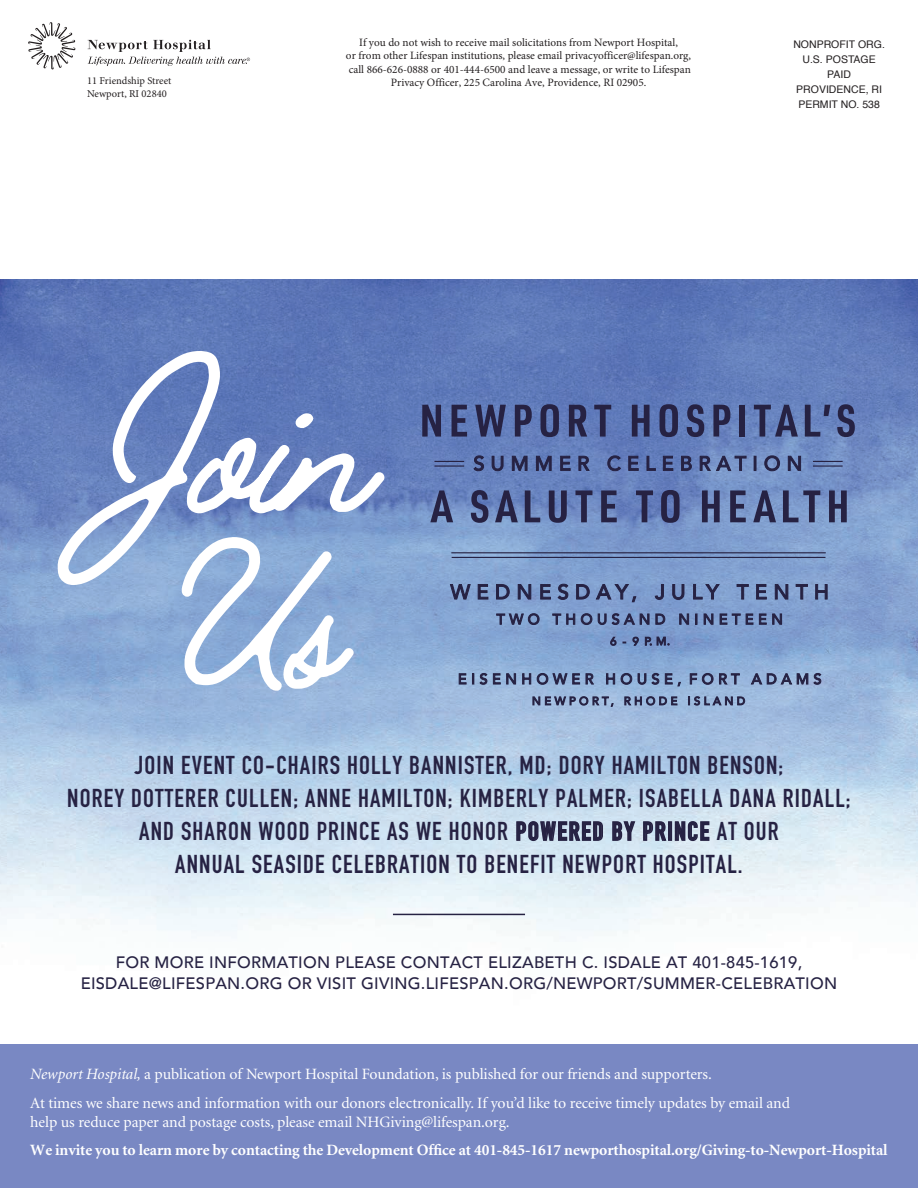
<style>
.page{position:relative;width:918px;height:1188px;background:#fff}
.page>*{position:absolute;margin:0;border:0;box-sizing:border-box;transform-origin:0 0}
.t1{font:700 25.5px/33px "DIN Condensed";letter-spacing:.045em;color:#262243;text-align:center}
.t2{font:500 16.5px/21px "Avenir";letter-spacing:.015em;color:#262243;text-align:center}
.t3{font:15.75px/28.5px "Minion";letter-spacing:-.005em;color:#fff}
.t4{font:700 15.75px "Minion";letter-spacing:-.005em;color:#fff}
.t5{font:11.25px/13.5px "Minion Pro";color:#231f20;text-align:center}
.t6{font:10.5px/15px "Helvetica";color:#231f20;text-align:center}
.t7{font:10.5px/13.5px "Minion Pro";color:#231f20}
.s1{font-style:italic}
</style>
<div class="page">
<img style="left:0;top:280px;width:918px;height:659px">
<svg style="left:28px;top:22px;width:47px;height:48px"></svg>
<svg style="left:88px;top:40px;width:162px;height:26px"></svg>
<div style="left:0;top:1044px;width:918px;height:144px;background:#7988c3"></div>
<svg style="left:422px;top:405px;width:19px;height:32px"></svg>
<svg style="left:452px;top:405px;width:15px;height:32px"></svg>
<svg style="left:475px;top:405px;width:31px;height:32px"></svg>
<svg style="left:515px;top:405px;width:17px;height:32px"></svg>
<svg style="left:541px;top:404px;width:18px;height:33px"></svg>
<svg style="left:569px;top:405px;width:18px;height:32px"></svg>
<svg style="left:594px;top:405px;width:17px;height:32px"></svg>
<svg style="left:632px;top:405px;width:18px;height:32px"></svg>
<svg style="left:660px;top:404px;width:18px;height:33px"></svg>
<svg style="left:687px;top:404px;width:17px;height:33px"></svg>
<svg style="left:713px;top:405px;width:17px;height:32px"></svg>
<div style="left:739px;top:405px;width:6px;height:32px;background:#262243"></div>
<svg style="left:754px;top:405px;width:44px;height:32px"></svg>
<svg style="left:805px;top:405px;width:25px;height:32px"></svg>
<svg style="left:837px;top:404px;width:18px;height:33px"></svg>
<svg style="left:473px;top:455px;width:11px;height:16px"></svg>
<svg style="left:492px;top:456px;width:12px;height:15px"></svg>
<svg style="left:512px;top:456px;width:16px;height:15px"></svg>
<svg style="left:536px;top:456px;width:16px;height:15px"></svg>
<svg style="left:560px;top:456px;width:11px;height:15px"></svg>
<svg style="left:578px;top:456px;width:12px;height:15px"></svg>
<svg style="left:607px;top:455px;width:14px;height:16px"></svg>
<svg style="left:628px;top:456px;width:11px;height:15px"></svg>
<svg style="left:646px;top:456px;width:10px;height:15px"></svg>
<svg style="left:663px;top:456px;width:10px;height:15px"></svg>
<svg style="left:681px;top:456px;width:11px;height:15px"></svg>
<svg style="left:700px;top:456px;width:47px;height:15px"></svg>
<svg style="left:754px;top:456px;width:2px;height:15px"></svg>
<svg style="left:764px;top:455px;width:16px;height:16px"></svg>
<svg style="left:788px;top:456px;width:13px;height:15px"></svg>
<svg style="left:430px;top:490px;width:23px;height:32px"></svg>
<svg style="left:471px;top:490px;width:17px;height:33px"></svg>
<svg style="left:495px;top:490px;width:23px;height:32px"></svg>
<svg style="left:525px;top:490px;width:15px;height:32px"></svg>
<svg style="left:549px;top:490px;width:18px;height:33px"></svg>
<svg style="left:575px;top:490px;width:17px;height:32px"></svg>
<svg style="left:601px;top:490px;width:16px;height:32px"></svg>
<svg style="left:636px;top:490px;width:17px;height:32px"></svg>
<svg style="left:661px;top:490px;width:19px;height:33px"></svg>
<svg style="left:702px;top:490px;width:18px;height:32px"></svg>
<svg style="left:730px;top:490px;width:16px;height:32px"></svg>
<svg style="left:753px;top:490px;width:23px;height:32px"></svg>
<svg style="left:783px;top:490px;width:37px;height:32px"></svg>
<svg style="left:829px;top:490px;width:18px;height:32px"></svg>
<hr style="left:434px;top:461px;width:30px;height:1px;background:#262243">
<hr style="left:434px;top:465px;width:30px;height:2px;background:#262243">
<hr style="left:813px;top:461px;width:30px;height:1px;background:#262243">
<hr style="left:813px;top:465px;width:30px;height:2px;background:#262243">
<hr style="left:451px;top:552px;width:375px;height:1px;background:#262243">
<hr style="left:452px;top:557px;width:373px;height:1px;background:#262243">
<svg style="left:516px;top:810px;width:88px;height:53px;background:#b1c0d1"></svg>
<svg style="left:612px;top:820px;width:24px;height:22px"></svg>
<svg style="left:642px;top:820px;width:25px;height:22px"></svg>
<div style="left:668px;top:821px;width:4px;height:20px;border:2px solid #262243"></div>
<svg style="left:674px;top:820px;width:36px;height:22px"></svg>
<svg style="left:55px;top:349px;width:333px;height:239px"></svg>
<svg style="left:180px;top:535px;width:172px;height:158px"></svg>
<hr style="left:393px;top:914px;width:132px;height:1px;background:#262243">
<svg style="left:450px;top:583px;width:21px;height:18px"></svg>
<svg style="left:478px;top:584px;width:11px;height:16px"></svg>
<svg style="left:496px;top:584px;width:14px;height:16px"></svg>
<svg style="left:518px;top:584px;width:13px;height:16px"></svg>
<svg style="left:540px;top:584px;width:11px;height:16px"></svg>
<svg style="left:557px;top:584px;width:12px;height:16px"></svg>
<svg style="left:576px;top:584px;width:14px;height:16px"></svg>
<svg style="left:596px;top:584px;width:41px;height:19px"></svg>
<svg style="left:655px;top:584px;width:9px;height:16px"></svg>
<svg style="left:672px;top:584px;width:13px;height:16px"></svg>
<svg style="left:693px;top:584px;width:27px;height:16px"></svg>
<svg style="left:736px;top:584px;width:13px;height:16px"></svg>
<svg style="left:756px;top:584px;width:11px;height:16px"></svg>
<svg style="left:775px;top:584px;width:13px;height:16px"></svg>
<svg style="left:796px;top:584px;width:12px;height:16px"></svg>
<svg style="left:815px;top:584px;width:13px;height:16px"></svg>
<svg style="left:497px;top:614px;width:42px;height:11px"></svg>
<svg style="left:553px;top:614px;width:8px;height:10px"></svg>
<svg style="left:567px;top:614px;width:8px;height:10px"></svg>
<svg style="left:581px;top:614px;width:11px;height:11px"></svg>
<svg style="left:598px;top:614px;width:8px;height:11px"></svg>
<svg style="left:612px;top:614px;width:37px;height:11px"></svg>
<svg style="left:656px;top:614px;width:9px;height:10px"></svg>
<svg style="left:680px;top:614px;width:9px;height:10px"></svg>
<svg style="left:704px;top:614px;width:9px;height:10px"></svg>
<svg style="left:720px;top:614px;width:20px;height:10px"></svg>
<svg style="left:746px;top:614px;width:7px;height:10px"></svg>
<svg style="left:759px;top:614px;width:7px;height:10px"></svg>
<svg style="left:772px;top:614px;width:10px;height:10px"></svg>
<svg style="left:459px;top:674px;width:7px;height:10px"></svg>
<svg style="left:472px;top:674px;width:2px;height:10px"></svg>
<svg style="left:480px;top:673px;width:7px;height:11px"></svg>
<svg style="left:493px;top:674px;width:7px;height:10px"></svg>
<svg style="left:506px;top:674px;width:10px;height:10px"></svg>
<svg style="left:522px;top:674px;width:9px;height:10px"></svg>
<svg style="left:537px;top:673px;width:30px;height:11px"></svg>
<svg style="left:573px;top:674px;width:7px;height:10px"></svg>
<svg style="left:586px;top:674px;width:8px;height:10px"></svg>
<svg style="left:606px;top:674px;width:9px;height:10px"></svg>
<svg style="left:621px;top:673px;width:11px;height:11px"></svg>
<svg style="left:638px;top:674px;width:8px;height:10px"></svg>
<svg style="left:652px;top:673px;width:7px;height:11px"></svg>
<svg style="left:665px;top:674px;width:7px;height:10px"></svg>
<svg style="left:678px;top:682px;width:3px;height:4px"></svg>
<svg style="left:690px;top:673px;width:23px;height:11px"></svg>
<svg style="left:719px;top:674px;width:21px;height:10px"></svg>
<svg style="left:751px;top:674px;width:57px;height:10px"></svg>
<svg style="left:814px;top:673px;width:7px;height:11px"></svg>
<svg style="left:533px;top:697px;width:80px;height:10px"></svg>
<svg style="left:625px;top:697px;width:52px;height:8px"></svg>
<svg style="left:688px;top:697px;width:57px;height:8px"></svg>
<svg style="left:610px;top:637px;width:6px;height:9px"></svg>
<svg style="left:633px;top:637px;width:6px;height:8px"></svg>
<svg style="left:645px;top:637px;width:24px;height:8px"></svg>
<p class="t7" style="left:87px;top:74px;width:86px">11 Friendship Street<br>Newport, RI 02840</p>
<p class="t5" style="left:346px;top:36px;width:347px">If you do not wish to receive mail solicitations from Newport Hospital,<br>or from other Lifespan institutions, please email privacyofficer@lifespan.org, call 866-626-0888 or 401-444-6500 and leave a message, or write to Lifespan Privacy Officer, 225 Carolina Ave, Providence, RI 02905.</p>
<p class="t6" style="left:793px;top:37px;width:93px">NONPROFIT ORG.<br>U.S. POSTAGE<br>PAID<br>PROVIDENCE, RI<br>PERMIT NO. 538</p>
<p class="t1" style="left:67px;top:749px;width:785px">JOIN EVENT CO-CHAIRS HOLLY BANNISTER, MD; DORY HAMILTON BENSON;<br>NOREY DOTTERER CULLEN; ANNE HAMILTON; KIMBERLY PALMER; ISABELLA DANA RIDALL; AND SHARON WOOD PRINCE AS WE HONOR POWERED BY PRINCE AT OUR<br>ANNUAL SEASIDE CELEBRATION TO BENEFIT NEWPORT HOSPITAL.</p>
<p class="t2" style="left:81px;top:951px;width:758px">FOR MORE INFORMATION PLEASE CONTACT ELIZABETH C. ISDALE AT 401-845-1619,<br>EISDALE@LIFESPAN.ORG OR VISIT GIVING.LIFESPAN.ORG/NEWPORT/SUMMER-CELEBRATION</p>
<p class="t3" style="left:30px;top:1061px;width:761px"><span class="s1">Newport Hospital,</span> a publication of Newport Hospital Foundation, is published for our friends and supporters.<br>At times we share news and information with our donors electronically. If you’d like to receive timely updates by email and</p>
<p class="t3" style="left:30px;top:1109px;width:481px">help us reduce paper and postage costs, please email NHGiving@lifespan.org.</p>
<p class="t4" style="left:30px;top:1142px;width:859px">We invite you to learn more by contacting the Development Office at 401-845-1617 newporthospital.org/Giving-to-Newport-Hospital</p>
</div>
